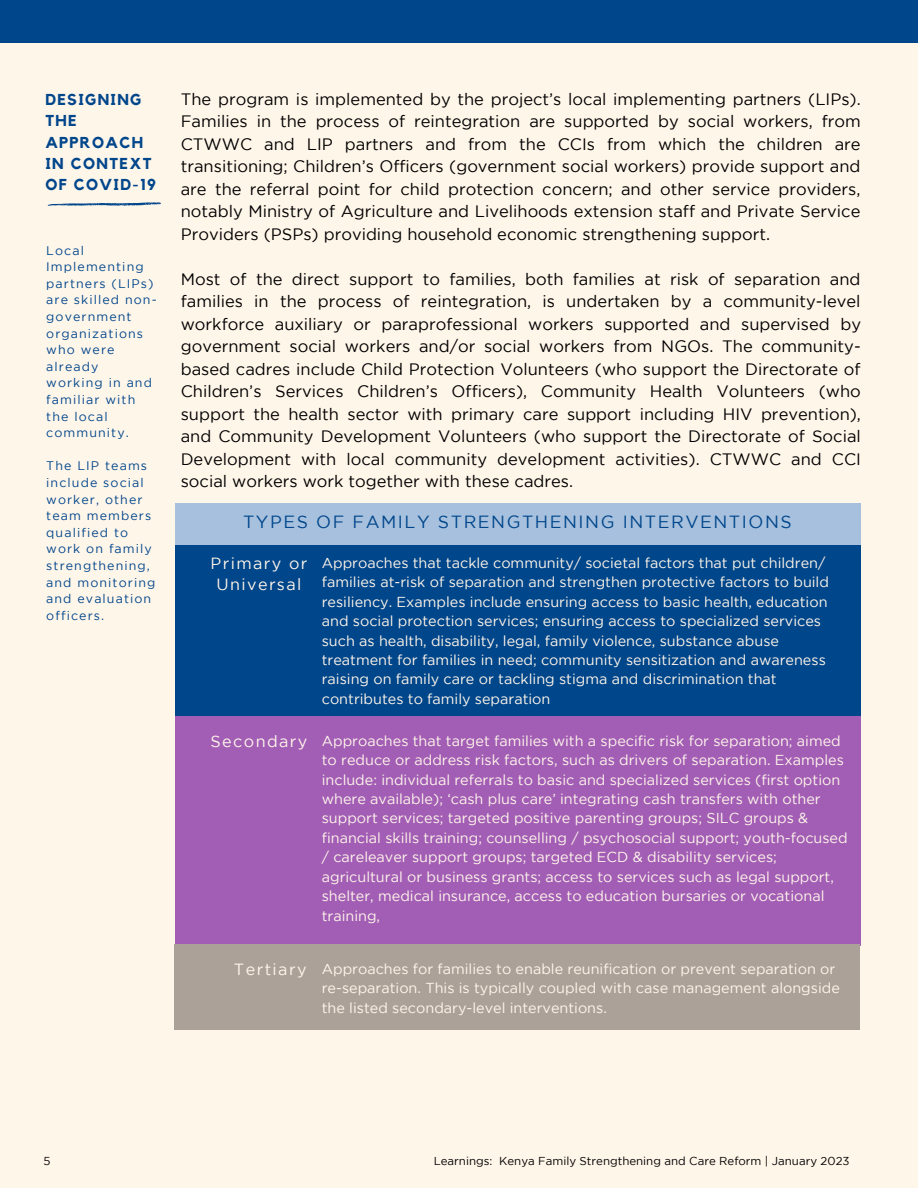
<style>
.page{position:relative;width:918px;height:1188px;background:#fff6ea}
.page>*{position:absolute;margin:0;border:0;box-sizing:border-box;transform-origin:0 0}
.t1{font:17.55px "Gotham";letter-spacing:.085em;color:#00468b}
.t2{font:16.5px/22.5px "Gotham";color:#000;text-align:justify}
.t3{font:16.2px/21.6px "Gotham";letter-spacing:.085em;color:#fff6ea;text-align:center}
.t4{font:700 15.75px/21.3px "Kollektif";letter-spacing:.085em;color:#00468b}
.t5{font:14.4px/19.5px "Gotham";color:#fff6ea}
.t6{font:12.45px/16.6px "Gotham";letter-spacing:.085em;color:#00468b}
.t7{font:11.55px "Gotham";color:#000}
.s1{font-size:16.2px}
</style>
<div class="page">
<div style="left:0;top:0;width:918px;height:43px;background:#00468b"></div>
<svg style="left:47px;top:202px;width:114px;height:4px"></svg>
<div style="left:175px;top:545px;width:686px;height:172px;background:#00468b"></div>
<div style="left:175px;top:716px;width:686px;height:230px;background:#a25eb5"></div>
<div style="left:174px;top:944px;width:686px;height:85px;background:#aca199"></div>
<div style="left:175px;top:503px;width:685px;height:42px;background:#a6c0dd"></div>
<p class="t4" style="left:45px;top:89px;width:112px">DESIGNING<br>THE<br>APPROACH<br>IN CONTEXT<br>OF COVID-19</p>
<p class="t6" style="left:46px;top:243px;width:112px">Local<br>Implementing partners (LIPs) are skilled non&shy;government organizations who were already working in and familiar with the local community.</p>
<p class="t6" style="left:46px;top:459px;width:111px">The LIP teams include social worker, other team members qualified to work on family strengthening, and monitoring and evaluation officers.</p>
<p class="t2" style="left:181px;top:89px;width:682px">The program is implemented by the project’s local implementing partners (LIPs).<br>Families in the process of reintegration are supported by social workers, from CTWWC and LIP partners and from the CCIs from which the children are transitioning; Children’s Officers (government social workers) provide support and are the referral point for child protection concern; and other service providers, notably Ministry of Agriculture and Livelihoods extension staff and Private Service Providers (PSPs) providing household economic strengthening support.</p>
<p class="t2" style="left:181px;top:269px;width:682px">Most of the direct support to families, both families at risk of separation and families in the process of reintegration, is undertaken by a community-level workforce auxiliary or paraprofessional workers supported and supervised by government social workers and/or social workers from NGOs. The community&shy;based cadres include Child Protection Volunteers (who support the Directorate of Children’s Services Children’s Officers), Community Health Volunteers (who support the health sector with primary care support including HIV prevention), and Community Development Volunteers (who support the Directorate of Social Development with local community development activities). CTWWC and CCI social workers work together with these cadres.</p>
<p class="t1" style="left:243px;top:516px;width:550px">TYPES OF FAMILY STRENGTHENING INTERVENTIONS</p>
<p class="t3" style="left:211px;top:553px;width:98px">Primary or<br>Universal</p>
<p class="t5" style="left:322px;top:554px;width:509px">Approaches that tackle community/ societal factors that put children/ families at-risk of separation and strengthen protective factors to build resiliency. Examples include ensuring access to basic health, education and social protection services; ensuring access to specialized services such as health, disability, legal, family violence, substance abuse treatment for families in need; community sensitization and awareness raising on family care or tackling stigma and discrimination that contributes to family separation</p>
<p class="t5" style="left:322px;top:732px;width:527px;text-indent:-111px"><span class="s1">Secondary</span> Approaches that target families with a specific risk for separation; aimed to reduce or address risk factors, such as drivers of separation. Examples include: individual referrals to basic and specialized services (first option where available); ‘cash plus care’ integrating cash transfers with other support services; targeted positive parenting groups; SILC groups &amp; financial skills training; counselling / psychosocial support; youth-focused / careleaver support groups; targeted ECD &amp; disability services; agricultural or business grants; access to services such as legal support, shelter, medical insurance, access to education bursaries or vocational training,</p>
<p class="t5" style="left:322px;top:960px;width:520px;text-indent:-88px"><span class="s1">Tertiary</span> Approaches for families to enable reunification or prevent separation or re-separation. This is typically coupled with case management alongside the listed secondary-level interventions.</p>
<p class="t7" style="left:43px;top:1157px;width:9px">5</p>
<p class="t7" style="left:434px;top:1157px;width:417px">Learnings: Kenya Family Strengthening and Care Reform | January 2023</p>
</div>
